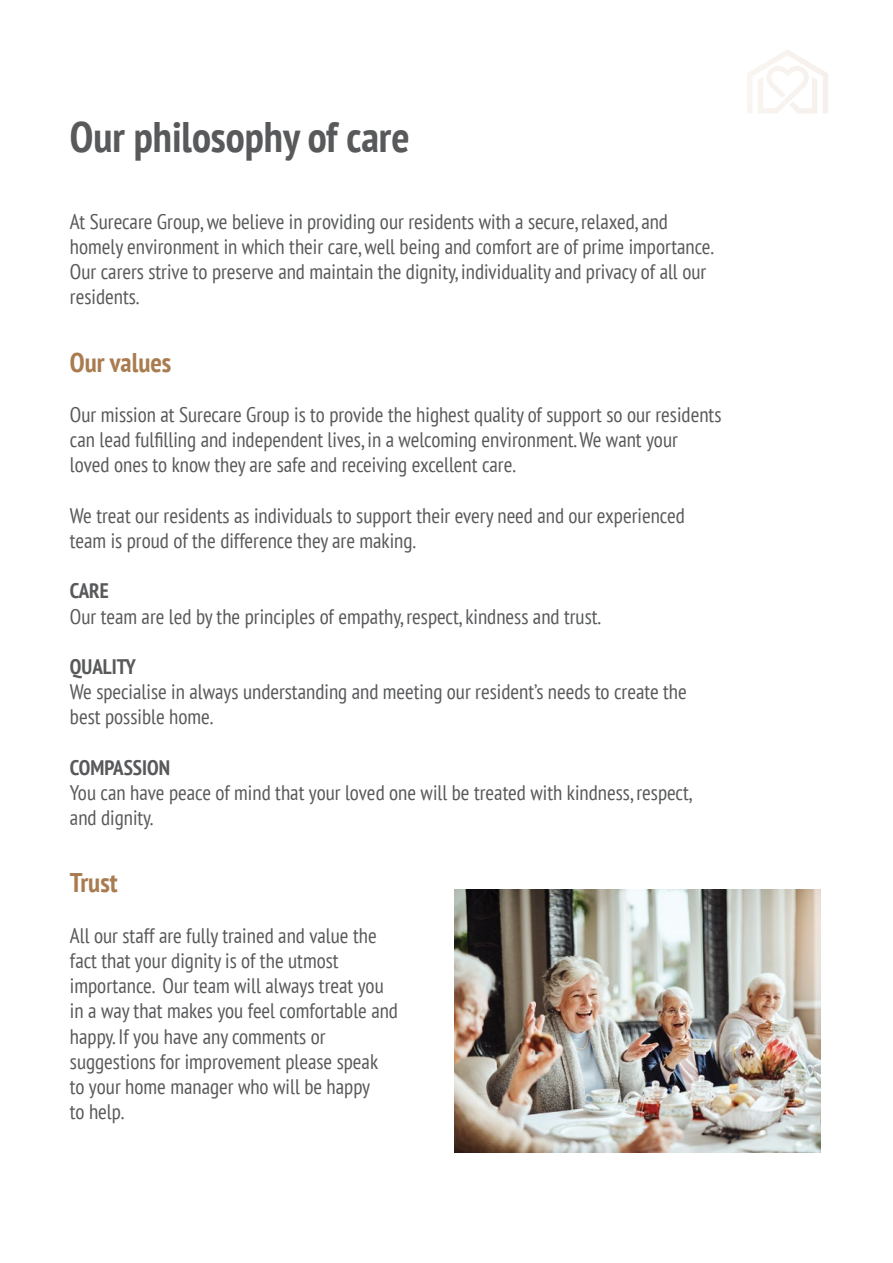
<style>
.page{position:relative;width:893px;height:1263px;background:#fff}
.page>*{position:absolute;margin:0;border:0;box-sizing:border-box;transform-origin:0 0}
.t1{font:700 condensed 42.6px "PT Sans";color:#58595b}
.t2{font:700 condensed 27px "PT Sans";color:#a97c50}
.t3{font:condensed 21px/25.2px "PT Sans";color:#58595b}
.t4{font:700 condensed 21px "PT Sans";color:#58595b}
</style>
<div class="page">
<svg style="left:747px;top:49px;width:81px;height:65px"></svg>
<img style="left:454px;top:889px;width:367px;height:263px">
<h1 class="t1" style="left:70px;top:108px;width:341px">Our philosophy of care</h1>
<p class="t3" style="left:70px;top:208px;width:645px">At Surecare Group, we believe in providing our residents with a secure, relaxed, and homely environment in which their care, well being and comfort are of prime importance.<br>Our carers strive to preserve and maintain the dignity, individuality and privacy of all our residents.</p>
<p class="t2" style="left:70px;top:344px;width:103px">Our values</p>
<p class="t3" style="left:70px;top:401px;width:653px">Our mission at Surecare Group is to provide the highest quality of support so our residents can lead fulfilling and independent lives, in a welcoming environment. We want your loved ones to know they are safe and receiving excellent care.</p>
<p class="t3" style="left:70px;top:502px;width:616px">We treat our residents as individuals to support their every need and our experienced team is proud of the difference they are making.</p>
<p class="t4" style="left:70px;top:577px;width:40px">CARE</p>
<p class="t3" style="left:70px;top:603px;width:532px">Our team are led by the principles of empathy, respect, kindness and trust.</p>
<p class="t4" style="left:70px;top:653px;width:67px">QUALITY</p>
<p class="t3" style="left:70px;top:679px;width:618px">We specialise in always understanding and meeting our resident’s needs to create the best possible home.</p>
<p class="t4" style="left:70px;top:753px;width:102px">COMPASSION</p>
<p class="t3" style="left:70px;top:779px;width:624px">You can have peace of mind that your loved one will be treated with kindness, respect, and dignity.</p>
<p class="t2" style="left:70px;top:865px;width:49px">Trust</p>
<p class="t3" style="left:70px;top:922px;width:330px">All our staff are fully trained and value the fact that your dignity is of the utmost importance. Our team will always treat you in a way that makes you feel comfortable and happy. If you have any comments or suggestions for improvement please speak to your home manager who will be happy<br>to help.</p>
</div>
